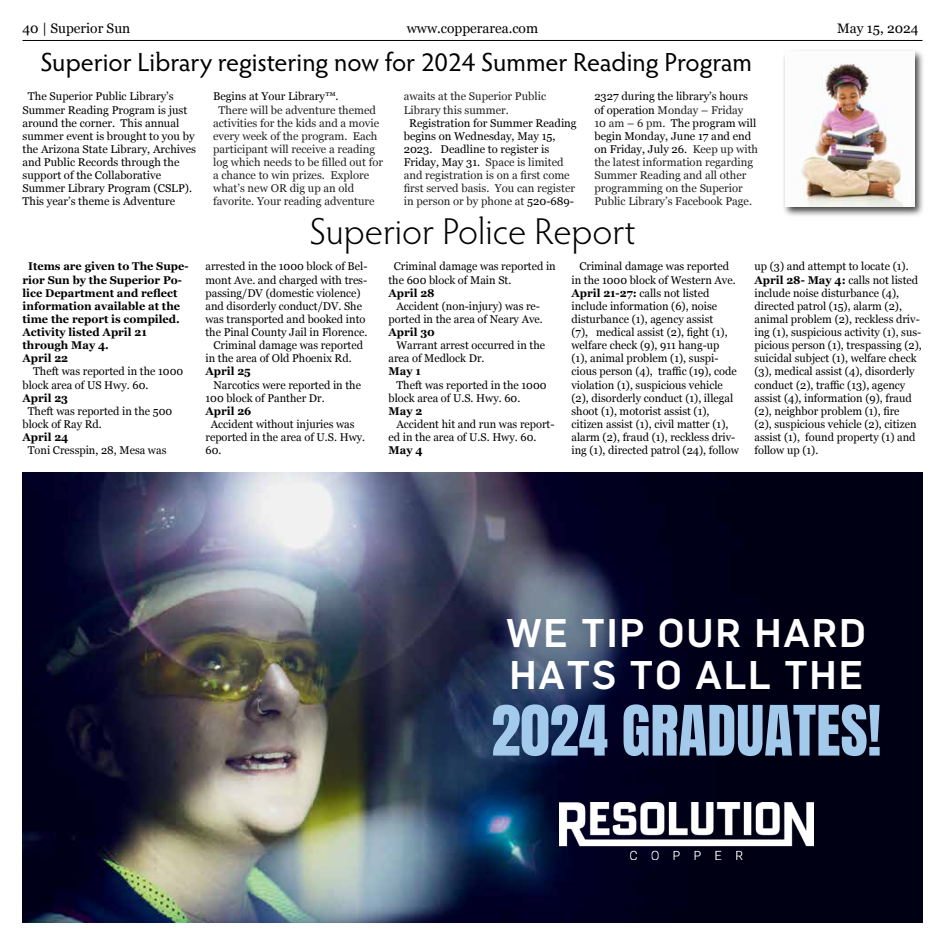
<style>
.page{position:relative;width:945px;height:945px;background:#fff}
.page>*{position:absolute;margin:0;border:0;box-sizing:border-box;transform-origin:0 0}
.t1{font:59px "Anton";color:#a3c9eb}
.t2{font:500 39.25px/42.2px "Flama";letter-spacing:.045em;color:#fff}
.t3{font:300 37.5px "Hypatia Sans Pro";color:#000}
.t4{font:26.25px "Hypatia Sans Pro";color:#000}
.t5{font:13.75px "Georgia";color:#000}
.t6{font:11.25px/13.1px "Georgia";color:#000}
.t7{font:11.25px/13.1px "Georgia";color:#222}
.t8{font:700 11.25px/13.1px "Georgia";color:#000}
.s1{color:#222}
.s2{color:#000}
.s3{font-weight:700}
</style>
<div class="page">
<hr style="left:22px;top:40px;width:900px;height:1px;background:#000">
<img style="left:22px;top:472px;width:900px;height:450px">
<img style="left:560px;top:803px;width:253px;height:57px">
<div style="left:782px;top:48px;width:143px;height:170px;background:#000;opacity:.75"></div>
<img style="left:785px;top:51px;width:129px;height:156px">
<p class="t5" style="left:22px;top:18px;width:109px">40 | Superior Sun</p>
<p class="t5" style="left:407px;top:18px;width:133px">www.copperarea.com</p>
<p class="t5" style="left:837px;top:18px;width:83px">May 15, 2024</p>
<h3 class="t4" style="left:40px;top:44px;width:713px">Superior Library registering now for 2024 Summer Reading Program</h3>
<p class="t6" style="left:22px;top:90px;width:175px;text-indent:5px">The Superior Public Library’s<br>Summer Reading Program is just around the corner. This annual summer event is brought to you by the Arizona State Library, Archives and Public Records through the support of the Collaborative<br>Summer Library Program (CSLP).<br>This year’s theme is Adventure</p>
<p class="t6" style="left:213px;top:90px;width:127px">Begins at Your Library™.</p>
<p class="t7" style="left:213px;top:103px;width:171px;text-indent:5px">There will be adventure themed activities for the kids and a movie every week of the program. Each participant will receive a reading log which needs to be filled out for a chance to win prizes. Explore what’s new OR dig up an old favorite. Your reading adventure</p>
<p class="t7" style="left:404px;top:90px;width:144px">awaits at the Superior Public<br>Library this summer.</p>
<p class="t6" style="left:404px;top:116px;width:174px;text-indent:5px">Registration for Summer Reading begins on Wednesday, May 15,<br>2023. Deadline to register is<br>Friday, May 31. <span class="s1">Space is limited and registration is on a first come first served basis. You can register in person or by phone at</span> 520-689-</p>
<p class="t7" style="left:594px;top:90px;width:165px"><span class="s2">2327 during the library’s hours of operation</span> Monday – Friday<br>10 am – 6 pm. <span class="s2">The program will begin Monday, June 17 and end on Friday, July 26.</span> Keep up with the latest information regarding<br>Summer Reading and all other programming on the Superior<br>Public Library’s Facebook Page.</p>
<p class="t8" style="left:22px;top:259px;width:168px;text-indent:6px">Items are given to The Supe&shy;rior Sun by the Superior Po&shy;lice Department and reflect information available at the time the report is compiled.<br>Activity listed April 21 through May 4.<br>April 22</p>
<p class="t6" style="left:22px;top:365px;width:162px;text-indent:11px">Theft was reported in the 1000 block area of US Hwy. 60.</p>
<p class="t8" style="left:22px;top:391px;width:47px">April 23</p>
<p class="t6" style="left:22px;top:404px;width:151px;text-indent:5px">Theft was reported in the 500 block of Ray Rd.</p>
<p class="t8" style="left:22px;top:430px;width:47px">April 24</p>
<p class="t6" style="left:28px;top:443px;width:140px">Toni Cresspin, 28, Mesa was</p>
<h3 class="t3" style="left:310px;top:207px;width:327px">Superior Police Report</h3>
<p class="t6" style="left:206px;top:260px;width:163px">arrested in the 1000 block of Bel-</p>
<p class="t6" style="left:205px;top:273px;width:163px">mont Ave. and charged with tres-</p>
<p class="t6" style="left:205px;top:286px;width:157px">passing/DV (domestic violence)</p>
<p class="t6" style="left:205px;top:299px;width:158px">and disorderly conduct/DV. She</p>
<p class="t6" style="left:205px;top:312px;width:161px">was transported and booked into</p>
<p class="t6" style="left:205px;top:325px;width:163px">the Pinal County Jail in Florence.</p>
<p class="t6" style="left:213px;top:338px;width:151px">Criminal damage was reported</p>
<p class="t6" style="left:205px;top:351px;width:148px">in the area of Old Phoenix Rd.</p>
<p class="t8" style="left:205px;top:364px;width:47px">April 25</p>
<p class="t6" style="left:205px;top:378px;width:157px;text-indent:8px">Narcotics were reported in the<br>100 block of Panther Dr.</p>
<p class="t8" style="left:205px;top:404px;width:47px">April 26</p>
<p class="t6" style="left:205px;top:417px;width:161px;text-indent:5px">Accident without injuries was reported in the area of U.S. Hwy.<br>60.</p>
<p class="t6" style="left:389px;top:260px;width:169px;text-indent:5px">Criminal damage was reported in the 600 block of Main St.</p>
<p class="t8" style="left:389px;top:286px;width:48px">April 28</p>
<p class="t6" style="left:388px;top:299px;width:156px;text-align:center">Accident (non-injury) was re&shy;ported in the area of Neary Ave.</p>
<p class="t8" style="left:388px;top:325px;width:48px">April 30</p>
<p class="t6" style="left:388px;top:338px;width:158px;text-indent:8px">Warrant arrest occurred in the area of Medlock Dr.</p>
<p class="t8" style="left:388px;top:364px;width:34px">May 1</p>
<p class="t6" style="left:388px;top:378px;width:160px;text-indent:8px">Theft was reported in the 1000 block area of U.S. Hwy. 60.</p>
<p class="t8" style="left:388px;top:404px;width:35px">May 2</p>
<p class="t6" style="left:388px;top:417px;width:168px;text-indent:8px">Accident hit and run was report&shy;ed in the area of U.S. Hwy. 60.</p>
<p class="t8" style="left:388px;top:443px;width:36px">May 4</p>
<p class="t6" style="left:572px;top:260px;width:169px;text-indent:8px">Criminal damage was reported in the 1000 block of Western Ave.<br><span class="s3">April 21-27:</span> calls not listed include information (6), noise disturbance (1), agency assist<br>(7), medical assist (2), fight (1), welfare check (9), 911 hang-up<br>(1), animal problem (1), suspi&shy;cious person (4), traffic (19), code violation (1), suspicious vehicle (2), disorderly conduct (1), illegal shoot (1), motorist assist (1), citizen assist (1), civil matter (1), alarm (2), fraud (1), reckless driv&shy;ing (1), directed patrol (24), follow</p>
<p class="t6" style="left:754px;top:260px;width:169px">up (3) and attempt to locate (1).<br><span class="s3">April 28- May 4:</span> calls not listed include noise disturbance (4), directed patrol (15), alarm (2), animal problem (2), reckless driv&shy;ing (1), suspicious activity (1), sus&shy;picious person (1), trespassing (2), suicidal subject (1), welfare check (3), medical assist (4), disorderly conduct (2), traffic (13), agency assist (4), information (9), fraud (2), neighbor problem (1), fire<br>(2), suspicious vehicle (2), citizen assist (1), found property (1) and follow up (1).</p>
<h2 class="t2" style="left:507px;top:609px;width:361px">WE TIP OUR HARD<br>HATS TO ALL THE</h2>
<h1 class="t1" style="left:491px;top:701px;width:391px">2024 GRADUATES!</h1>
</div>
